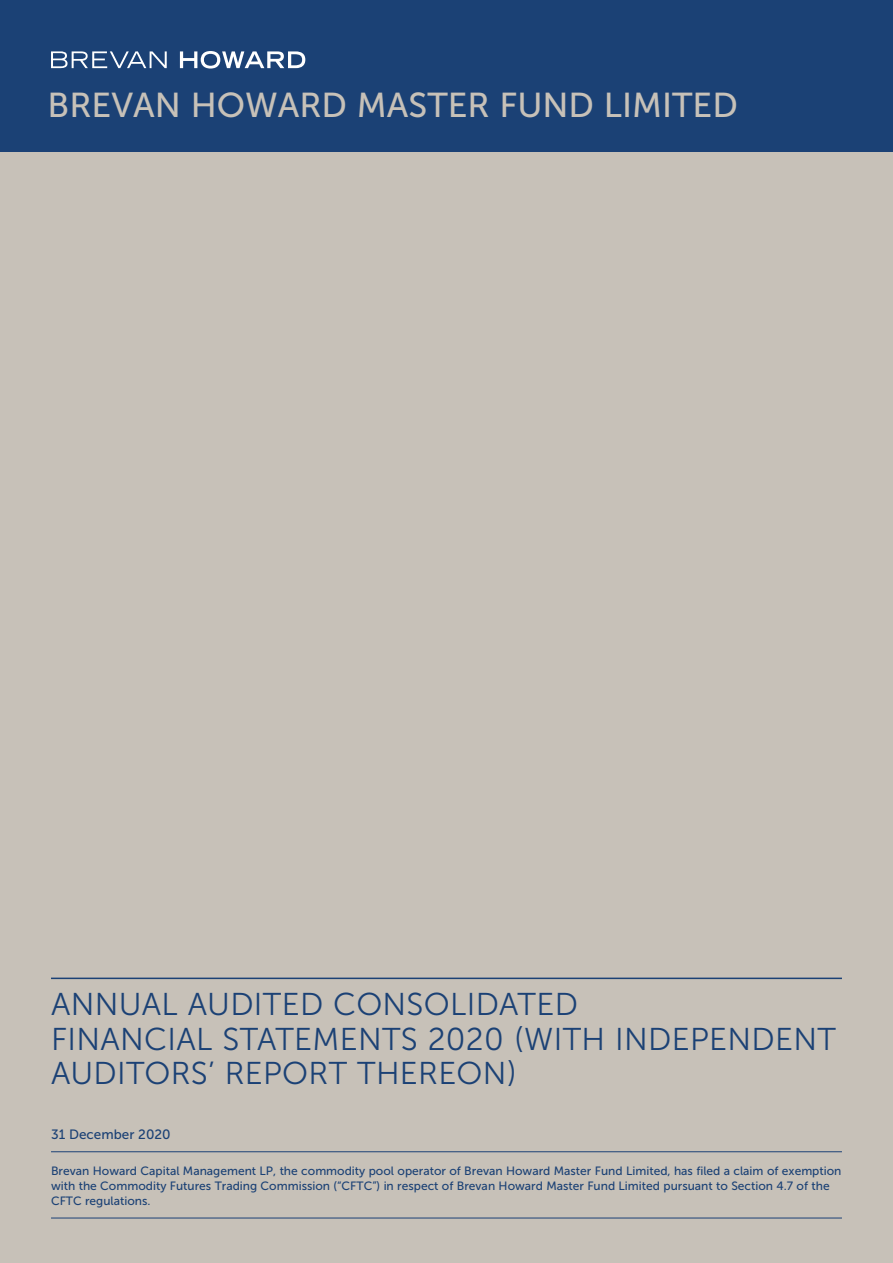
<style>
.page{position:relative;width:893px;height:1263px;background:#1b4175}
.page>*{position:absolute;margin:0;border:0;box-sizing:border-box;transform-origin:0 0}
.t1{font:34.5px "Museo Sans 500";color:#c7c1b8}
.t2{font:31.5px/34.5px "Museo Sans 300";letter-spacing:.01em;color:#1b4175}
.t3{font:13.5px "Museo Sans 500";color:#1b4175}
.t4{font:12px/15px "Museo Sans 500";color:#1b4175}
</style>
<div class="page">
<div style="left:0;top:153px;width:893px;height:1110px;background:#c7c1b8"></div>
<hr style="left:51px;top:977px;width:791px;height:2px;background:#1b4175">
<svg style="left:51px;top:51px;width:116px;height:17px"></svg>
<svg style="left:180px;top:51px;width:125px;height:18px"></svg>
<hr style="left:51px;top:1151px;width:791px;height:1px;background:#1b4175">
<hr style="left:51px;top:1218px;width:791px;height:1px;background:#1b4175">
<h1 class="t1" style="left:48px;top:87px;width:692px">BREVAN HOWARD MASTER FUND LIMITED</h1>
<h2 class="t2" style="left:51px;top:987px;width:786px">ANNUAL AUDITED CONSOLIDATED<br>FINANCIAL STATEMENTS 2020 (WITH INDEPENDENT<br>AUDITORS’ REPORT THEREON)</h2>
<p class="t3" style="left:51px;top:1126px;width:121px">31 December 2020</p>
<p class="t4" style="left:51px;top:1163px;width:792px">Brevan Howard Capital Management LP, the commodity pool operator of Brevan Howard Master Fund Limited, has filed a claim of exemption with the Commodity Futures Trading Commission (“CFTC”) in respect of Brevan Howard Master Fund Limited pursuant to Section 4.7 of the<br>CFTC regulations.</p>
</div>
